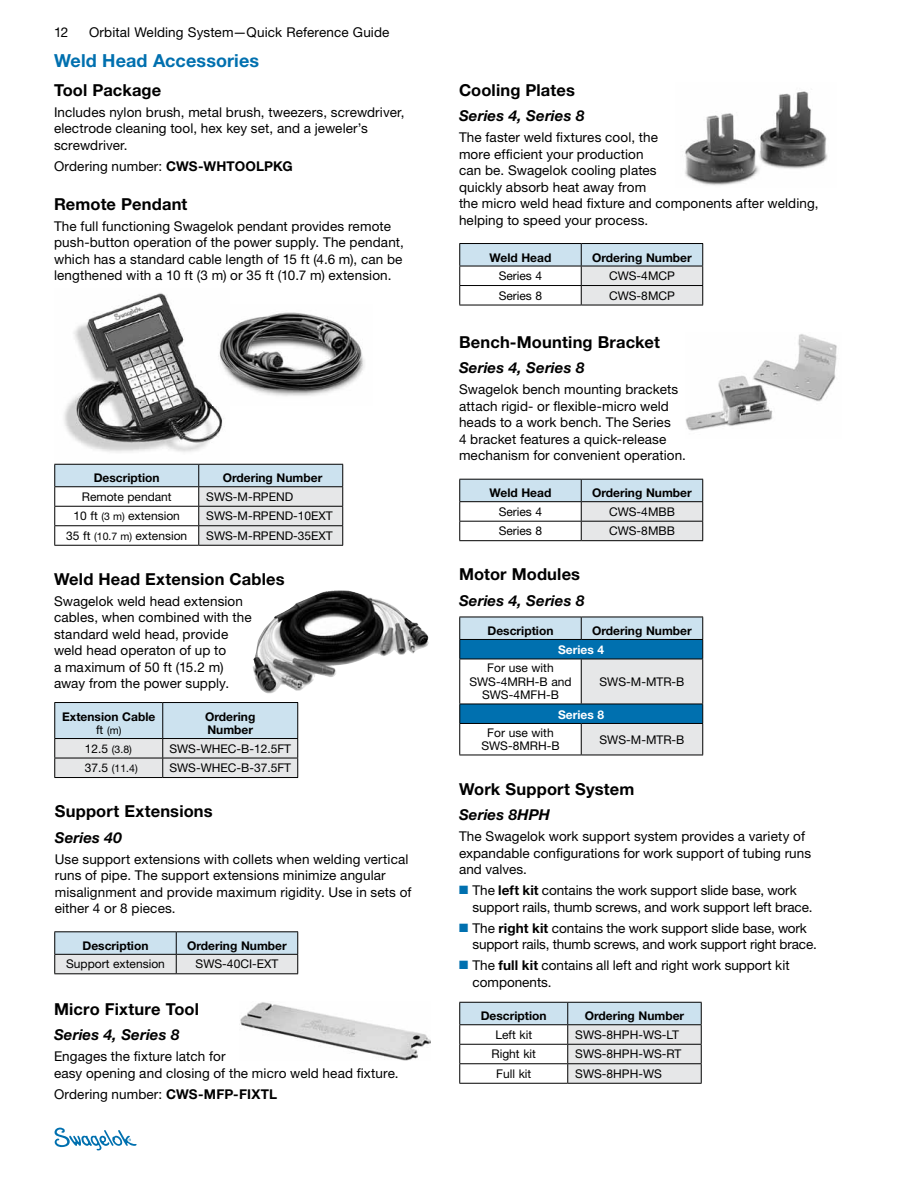
<style>
.page{position:relative;width:918px;height:1188px;background:#fff}
.page>*{position:absolute;margin:0;border:0;box-sizing:border-box;transform-origin:0 0}
.t1{font:700 18px "Helvetica Neue LT Std";letter-spacing:.005em;color:#0070af}
.t2{font:700 16.5px "Helvetica Neue LT Std";letter-spacing:.01em;color:#000}
.t3{font:italic 700 15px "Helvetica Neue LT Std";letter-spacing:.01em;color:#000}
.t4{font:13.5px/16.5px "Helvetica Neue LT Std";letter-spacing:.01em;color:#000}
.t5{font:13.5px/16.5px "Helvetica Neue LT Std";letter-spacing:-.01em;color:#000}
.t6{font:12px/13.5px "Helvetica Neue LT Std";color:#000;text-align:center}
.t7{font:700 12px/13.5px "Helvetica Neue LT Std";color:#000}
.t8{font:700 12px "Helvetica Neue LT Std";color:#fff}
.t9{font:10.5px "Helvetica Neue LT Std";color:#000}
.s1{font-weight:700}
.s2{font-size:10.5px}
.s3{font-size:12px}
.s4{color:#0070af}
</style>
<div class="page">
<svg style="left:55px;top:1128px;width:82px;height:22px"></svg>
<img style="left:240px;top:1002px;width:190px;height:59px">
<hr style="left:54px;top:702px;width:109px;height:1px;background:#000">
<hr style="left:163px;top:702px;width:135px;height:1px;background:#000">
<svg style="left:54px;top:703px;width:244px;height:75px;background:#cbd6dc"></svg>
<img style="left:253px;top:590px;width:176px;height:103px">
<img style="left:686px;top:334px;width:151px;height:97px">
<svg style="left:459px;top:479px;width:244px;height:62px"></svg>
<hr style="left:581px;top:521px;width:122px;height:1px;background:#000">
<img style="left:685px;top:91px;width:143px;height:95px">
<hr style="left:459px;top:243px;width:122px;height:1px;background:#000">
<hr style="left:581px;top:243px;width:122px;height:1px;background:#000">
<hr style="left:459px;top:305px;width:122px;height:1px;background:#000">
<hr style="left:581px;top:305px;width:122px;height:1px;background:#000">
<svg style="left:459px;top:244px;width:244px;height:61px"></svg>
<hr style="left:581px;top:285px;width:122px;height:1px;background:#000">
<img style="left:54px;top:293px;width:175px;height:171px">
<hr style="left:54px;top:545px;width:145px;height:1px;background:#000">
<hr style="left:199px;top:545px;width:144px;height:1px;background:#000">
<svg style="left:54px;top:464px;width:289px;height:81px"></svg>
<hr style="left:199px;top:525px;width:144px;height:1px;background:#000">
<img style="left:213px;top:304px;width:152px;height:102px">
<hr style="left:459px;top:755px;width:122px;height:1px;background:#000">
<hr style="left:581px;top:755px;width:122px;height:1px;background:#000">
<svg style="left:459px;top:617px;width:244px;height:138px"></svg>
<hr style="left:459px;top:639px;width:122px;height:1px;background:#000">
<hr style="left:581px;top:639px;width:122px;height:1px;background:#000">
<hr style="left:459px;top:659px;width:122px;height:1px;background:#000">
<hr style="left:581px;top:659px;width:1px;height:45px;background:#000">
<hr style="left:581px;top:659px;width:122px;height:1px;background:#000">
<hr style="left:459px;top:704px;width:122px;height:1px;background:#000">
<hr style="left:581px;top:704px;width:122px;height:1px;background:#000">
<hr style="left:459px;top:723px;width:122px;height:1px;background:#000">
<hr style="left:581px;top:724px;width:1px;height:31px;background:#000">
<hr style="left:581px;top:723px;width:122px;height:1px;background:#000">
<hr style="left:54px;top:931px;width:122px;height:1px;background:#000">
<hr style="left:176px;top:931px;width:122px;height:1px;background:#000">
<svg style="left:54px;top:932px;width:244px;height:42px;background:#cbd6dd"></svg>
<hr style="left:459px;top:1083px;width:109px;height:1px;background:#000">
<hr style="left:568px;top:1083px;width:134px;height:1px;background:#000">
<svg style="left:459px;top:1002px;width:243px;height:81px"></svg>
<p class="t4" style="left:54px;top:23px;width:16px">12</p>
<p class="t4" style="left:89px;top:23px;width:302px">Orbital Welding System—Quick Reference Guide</p>
<h1 class="t1" style="left:54px;top:49px;width:207px">Weld Head Accessories</h1>
<p class="t2" style="left:54px;top:80px;width:109px">Tool Package</p>
<p class="t4" style="left:54px;top:104px;width:352px">Includes nylon brush, metal brush, tweezers, screwdriver, electrode cleaning tool, hex key set, and a jeweler’s screwdriver.</p>
<p class="t4" style="left:54px;top:158px;width:240px">Ordering number: <span class="s1">CWS-WHTOOLPKG</span></p>
<p class="t2" style="left:54px;top:194px;width:135px">Remote Pendant</p>
<p class="t4" style="left:54px;top:218px;width:352px">The full functioning Swagelok pendant provides remote push-button operation of the power supply. The pendant, which has a standard cable length of 15 ft (4.6 m), can be lengthened with a 10 ft (3 m) or 35 ft (10.7 m) extension.</p>
<p class="t7" style="left:94px;top:471px;width:67px">Description</p>
<p class="t7" style="left:223px;top:471px;width:101px">Ordering Number</p>
<p class="t6" style="left:82px;top:490px;width:91px">Remote pendant</p>
<p class="t6" style="left:206px;top:490px;width:88px">SWS-M-RPEND</p>
<p class="t6" style="left:74px;top:509px;width:108px">10 ft <span class="s2">(3 m)</span> extension</p>
<p class="t6" style="left:206px;top:509px;width:128px">SWS-M-RPEND-10EXT</p>
<p class="t6" style="left:66px;top:529px;width:123px">35 ft <span class="s2">(10. 7 m)</span> extension</p>
<p class="t6" style="left:206px;top:529px;width:128px">SWS-M-RPEND-35EXT</p>
<p class="t2" style="left:54px;top:569px;width:232px">Weld Head Extension Cables</p>
<p class="t4" style="left:54px;top:593px;width:199px">Swagelok weld head extension cables, when combined with the standard weld head, provide weld head operaton of up to<br>a maximum of 50 ft (15. 2 m) away from the power supply.</p>
<p class="t7" style="left:62px;top:709px;width:95px">Extension Cable</p>
<p class="t9" style="left:96px;top:724px;width:27px"><span class="s3">ft</span> (m)</p>
<p class="t7" style="left:205px;top:709px;width:52px">Ordering<br>Number</p>
<p class="t9" style="left:85px;top:743px;width:49px"><span class="s3">12.5</span> (3.8)</p>
<p class="t6" style="left:169px;top:741px;width:123px">SWS-WHEC-B-12.5FT</p>
<p class="t9" style="left:85px;top:762px;width:54px"><span class="s3">37.5</span> (11.4)</p>
<p class="t6" style="left:169px;top:761px;width:123px">SWS-WHEC-B-37.5FT</p>
<p class="t2" style="left:55px;top:801px;width:160px">Support Extensions</p>
<p class="t3" style="left:55px;top:828px;width:68px">Series 40</p>
<p class="t4" style="left:55px;top:850px;width:358px">Use support extensions with collets when welding vertical runs of pipe. The support extensions minimize angular misalignment and provide maximum rigidity. Use in sets of either 4 or 8 pieces.</p>
<p class="t7" style="left:83px;top:939px;width:67px">Description</p>
<p class="t7" style="left:187px;top:939px;width:101px">Ordering Number</p>
<p class="t6" style="left:66px;top:957px;width:100px">Support extension</p>
<p class="t6" style="left:196px;top:957px;width:84px">SWS-40CI-EXT</p>
<p class="t2" style="left:54px;top:999px;width:147px">Micro Fixture Tool</p>
<p class="t3" style="left:54px;top:1026px;width:127px">Series 4, Series 8</p>
<p class="t4" style="left:54px;top:1048px;width:344px">Engages the fixture latch for<br>easy opening and closing of the micro weld head fixture.</p>
<p class="t4" style="left:54px;top:1086px;width:225px">Ordering number: <span class="s1">CWS-MFP-FIXTL</span></p>
<p class="t2" style="left:459px;top:80px;width:117px">Cooling Plates</p>
<p class="t3" style="left:459px;top:107px;width:127px">Series 4, Series 8</p>
<p class="t4" style="left:459px;top:129px;width:361px">The faster weld fixtures cool, the<br>more efficient your production<br>can be. Swagelok cooling plates<br>quickly absorb heat away from<br>the micro weld head fixture and components after welding, helping to speed your process.</p>
<p class="t7" style="left:490px;top:250px;width:63px">Weld Head</p>
<p class="t7" style="left:592px;top:250px;width:101px">Ordering Number</p>
<p class="t6" style="left:499px;top:269px;width:45px">Series 4</p>
<p class="t6" style="left:609px;top:269px;width:67px">CWS-4MCP</p>
<p class="t6" style="left:499px;top:288px;width:45px">Series 8</p>
<p class="t6" style="left:609px;top:288px;width:67px">CWS-8MCP</p>
<p class="t2" style="left:459px;top:332px;width:202px">Bench-Mounting Bracket</p>
<p class="t3" style="left:459px;top:359px;width:127px">Series 4, Series 8</p>
<p class="t4" style="left:459px;top:381px;width:226px">Swagelok bench mounting brackets attach rigid- or flexible-micro weld heads to a work bench. The Series<br>4 bracket features a quick-release mechanism for convenient operation.</p>
<p class="t7" style="left:490px;top:486px;width:63px">Weld Head</p>
<p class="t7" style="left:592px;top:486px;width:101px">Ordering Number</p>
<p class="t6" style="left:499px;top:505px;width:45px">Series 4</p>
<p class="t6" style="left:609px;top:505px;width:67px">CWS-4MBB</p>
<p class="t6" style="left:499px;top:524px;width:45px">Series 8</p>
<p class="t6" style="left:609px;top:524px;width:67px">CWS-8MBB</p>
<p class="t2" style="left:459px;top:564px;width:123px">Motor Modules</p>
<p class="t3" style="left:459px;top:591px;width:127px">Series 4, Series 8</p>
<p class="t7" style="left:488px;top:624px;width:67px">Description</p>
<p class="t7" style="left:592px;top:624px;width:101px">Ordering Number</p>
<p class="t8" style="left:558px;top:643px;width:48px">Series 4</p>
<p class="t6" style="left:469px;top:661px;width:104px">For use with<br>SWS‑4MRH-B and<br>SWS-4MFH-B</p>
<p class="t6" style="left:600px;top:675px;width:86px">SWS-M-MTR-B</p>
<p class="t8" style="left:558px;top:707px;width:48px">Series 8</p>
<p class="t6" style="left:481px;top:726px;width:80px">For use with<br>SWS‑8MRH-B</p>
<p class="t6" style="left:600px;top:732px;width:86px">SWS-M-MTR-B</p>
<p class="t2" style="left:459px;top:778px;width:177px">Work Support System</p>
<p class="t3" style="left:459px;top:805px;width:93px">Series 8HPH</p>
<p class="t4" style="left:459px;top:828px;width:354px">The Swagelok work support system provides a variety of expandable configurations for work support of tubing runs and valves.</p>
<p class="t4" style="left:472px;top:882px;width:339px;text-indent:-14px"><span class="s4">■</span> The <span class="s1">left kit</span> contains the work support slide base, work support rails, thumb screws, and work support left brace.</p>
<p class="t5" style="left:472px;top:919px;width:344px;text-indent:-14px"><span class="s4">■</span> The <span class="s1">right kit</span> contains the work support slide base, work support rails, thumb screws, and work support right brace.</p>
<p class="t4" style="left:472px;top:957px;width:319px;text-indent:-14px"><span class="s4">■</span> The <span class="s1">full kit</span> contains all left and right work support kit components.</p>
<p class="t7" style="left:481px;top:1009px;width:67px">Description</p>
<p class="t7" style="left:585px;top:1009px;width:101px">Ordering Number</p>
<p class="t6" style="left:495px;top:1028px;width:38px">Left kit</p>
<p class="t6" style="left:575px;top:1028px;width:105px">SWS-8HPH-WS-LT</p>
<p class="t6" style="left:491px;top:1047px;width:46px">Right kit</p>
<p class="t6" style="left:575px;top:1047px;width:108px">SWS-8HPH-WS-RT</p>
<p class="t6" style="left:496px;top:1067px;width:37px">Full kit</p>
<p class="t6" style="left:575px;top:1067px;width:88px">SWS-8HPH-WS</p>
</div>
